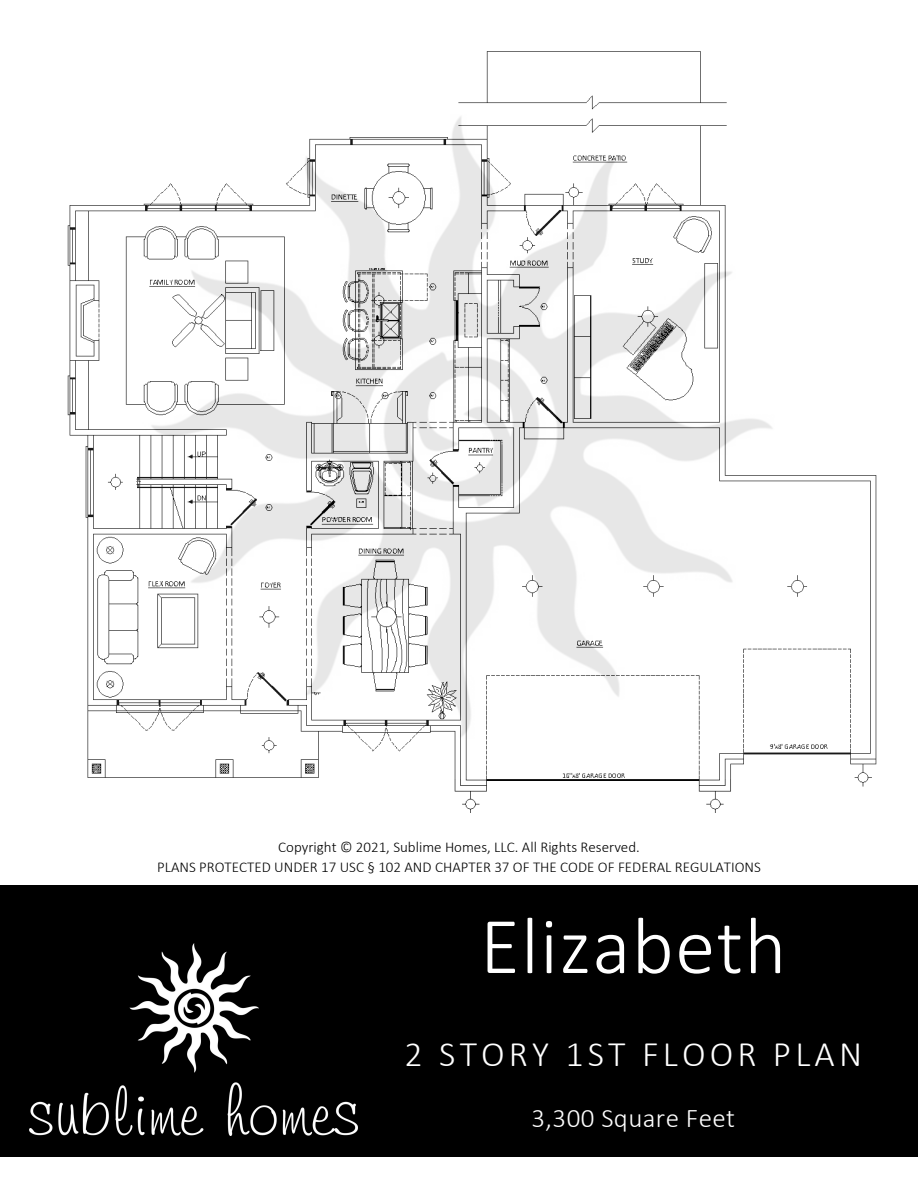
<style>
.page{position:relative;width:918px;height:1188px;background:#fff}
.page>*{position:absolute;margin:0;border:0;box-sizing:border-box;transform-origin:0 0}
.t1{font:300 81.15px "Calibri";letter-spacing:.015em;color:#fff}
.t2{font:300 36px "Calibri";letter-spacing:.115em;color:#fff}
.t3{font:300 27px "Calibri";letter-spacing:.015em;color:#fff}
.t4{font:300 15px "Calibri";color:#000}
</style>
<div class="page">
<div style="left:0;top:886px;width:918px;height:271px;background:#000"></div>
<img style="left:67px;top:51px;width:810px;height:727px">
<img style="left:29px;top:943px;width:329px;height:193px">
<p class="t4" style="left:278px;top:840px;width:363px">Copyright © 2021, Sublime Homes, LLC. All Rights Reserved.</p>
<p class="t4" style="left:157px;top:861px;width:605px">PLANS PROTECTED UNDER 17 USC § 102 AND CHAPTER 37 OF THE CODE OF FEDERAL REGULATIONS</p>
<p class="t1" style="left:480px;top:912px;width:308px">Elizabeth</p>
<p class="t2" style="left:405px;top:1039px;width:459px">2 STORY 1ST FLOOR PLAN</p>
<p class="t3" style="left:532px;top:1107px;width:205px">3,300 Square Feet</p>
</div>
